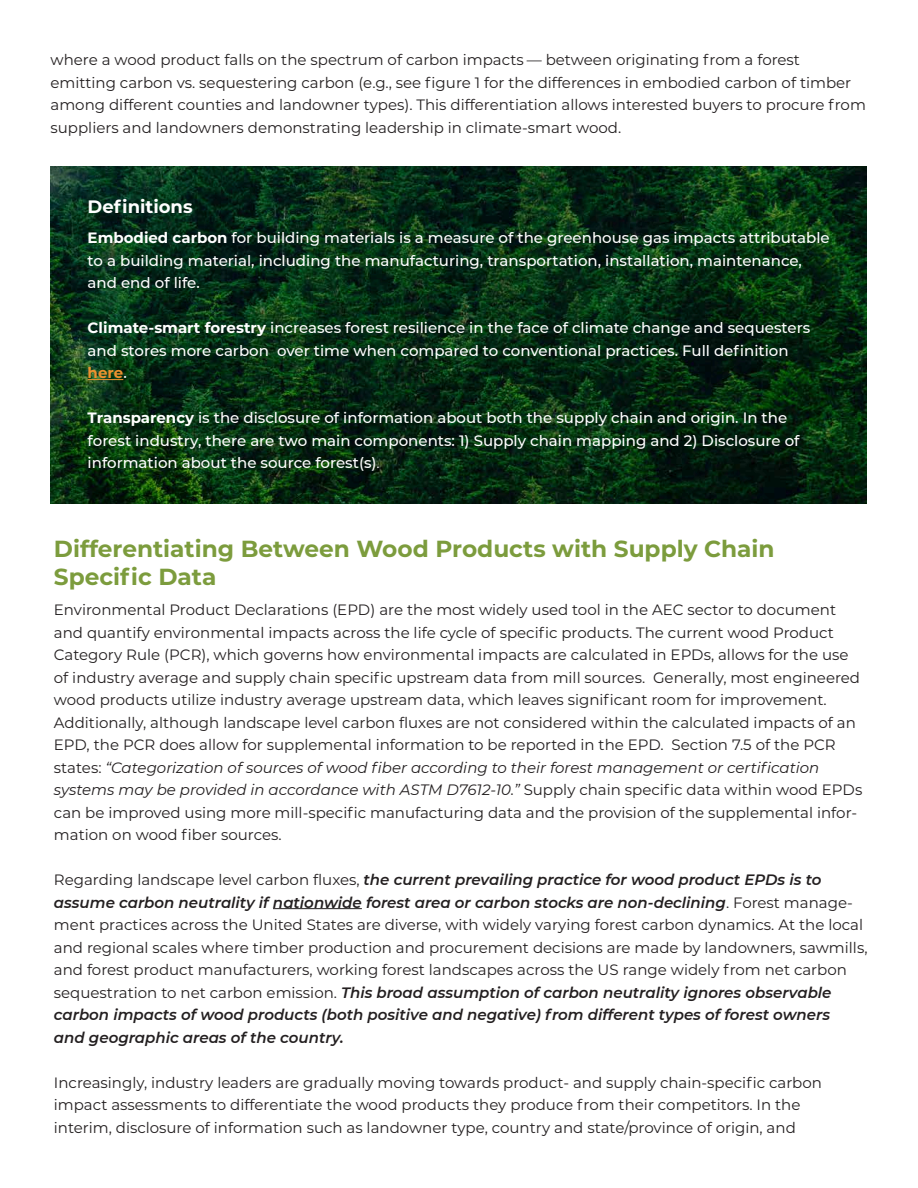
<style>
.page{position:relative;width:918px;height:1188px;background:#fff}
.page>*{position:absolute;margin:0;border:0;box-sizing:border-box;transform-origin:0 0}
.t1{font:700 23.25px/28.2px "Montserrat";color:#7c9c3d}
.t2{font:700 18px "Montserrat";color:#fff}
.t3{font:15px/22.5px "Montserrat";color:#231f20}
.t4{font:500 15px/22.5px "Montserrat";color:#fff}
.s1{font-weight:700}
.s2{font-weight:700;color:#ec9230}
.s3{font-weight:400}
.s4{font-style:italic}
.s5{font-weight:600;font-style:italic}
</style>
<div class="page">
<img style="left:51px;top:166px;width:815px;height:338px">
<hr style="left:88px;top:379px;width:35px;height:1px;background:#ec9230">
<hr style="left:273px;top:908px;width:89px;height:1px;background:#231f20">
<p class="t3" style="left:51px;top:48px;width:817px">where a wood product falls on the spectrum of carbon impacts — between originating from a forest emitting carbon vs. sequestering carbon (e.g., see figure 1 for the differences in embodied carbon of timber among different counties and landowner types). This differentiation allows interested buyers to procure from suppliers and landowners demonstrating leadership in climate-smart wood.</p>
<p class="t2" style="left:88px;top:194px;width:106px">Definitions</p>
<p class="t4" style="left:88px;top:226px;width:744px"><span class="s1">Embodied carbon</span> for building materials is a measure of the greenhouse gas impacts attributable to a building material, including the manufacturing, transportation, installation, maintenance, and end of life.</p>
<p class="t4" style="left:88px;top:316px;width:724px"><span class="s1">Climate-smart forestry</span> increases forest resilience in the face of climate change and sequesters and stores more carbon over time when compared to conventional practices. Full definition <span class="s2">here</span>.</p>
<p class="t4" style="left:88px;top:406px;width:713px"><span class="s1">Transparency</span> is the disclosure of information about both the supply chain and origin. In the forest industry, there are two main components: 1) Supply chain mapping and 2) Disclosure of information about the source forest(s)<span class="s3">.</span></p>
<h1 class="t1" style="left:54px;top:534px;width:722px">Differentiating Between Wood Products with Supply Chain<br>Specific Data</h1>
<p class="t3" style="left:54px;top:598px;width:810px">Environmental Product Declarations (EPD) are the most widely used tool in the AEC sector to document and quantify environmental impacts across the life cycle of specific products. The current wood Product Category Rule (PCR), which governs how environmental impacts are calculated in EPDs, allows for the use of industry average and supply chain specific upstream data from mill sources. Generally, most engineered wood products utilize industry average upstream data, which leaves significant room for improvement.<br>Additionally, although landscape level carbon fluxes are not considered within the calculated impacts of an EPD, the PCR does allow for supplemental information to be reported in the EPD. Section 7.5 of the PCR states: <span class="s4">“Categorization of sources of wood fiber according to their forest management or certification systems may be provided in accordance with ASTM D7612-10.”</span> Supply chain specific data within wood EPDs can be improved using more mill-specific manufacturing data and the provision of the supplemental infor&shy;mation on wood fiber sources.</p>
<p class="t3" style="left:54px;top:868px;width:815px">Regarding landscape level carbon fluxes, <span class="s5">the current prevailing practice for wood product EPDs is to assume carbon neutrality if nationwide forest area or carbon stocks are non-declining</span>. Forest manage&shy;ment practices across the United States are diverse, with widely varying forest carbon dynamics. At the local and regional scales where timber production and procurement decisions are made by landowners, sawmills, and forest product manufacturers, working forest landscapes across the US range widely from net carbon sequestration to net carbon emission. <span class="s5">This broad assumption of carbon neutrality ignores observable carbon impacts of wood products (both positive and negative) from different types of forest owners<br>and geographic areas of the country.</span></p>
<p class="t3" style="left:54px;top:1070px;width:770px">Increasingly, industry leaders are gradually moving towards product- and supply chain-specific carbon impact assessments to differentiate the wood products they produce from their competitors. In the interim, disclosure of information such as landowner type, country and state/province of origin, and</p>
</div>
